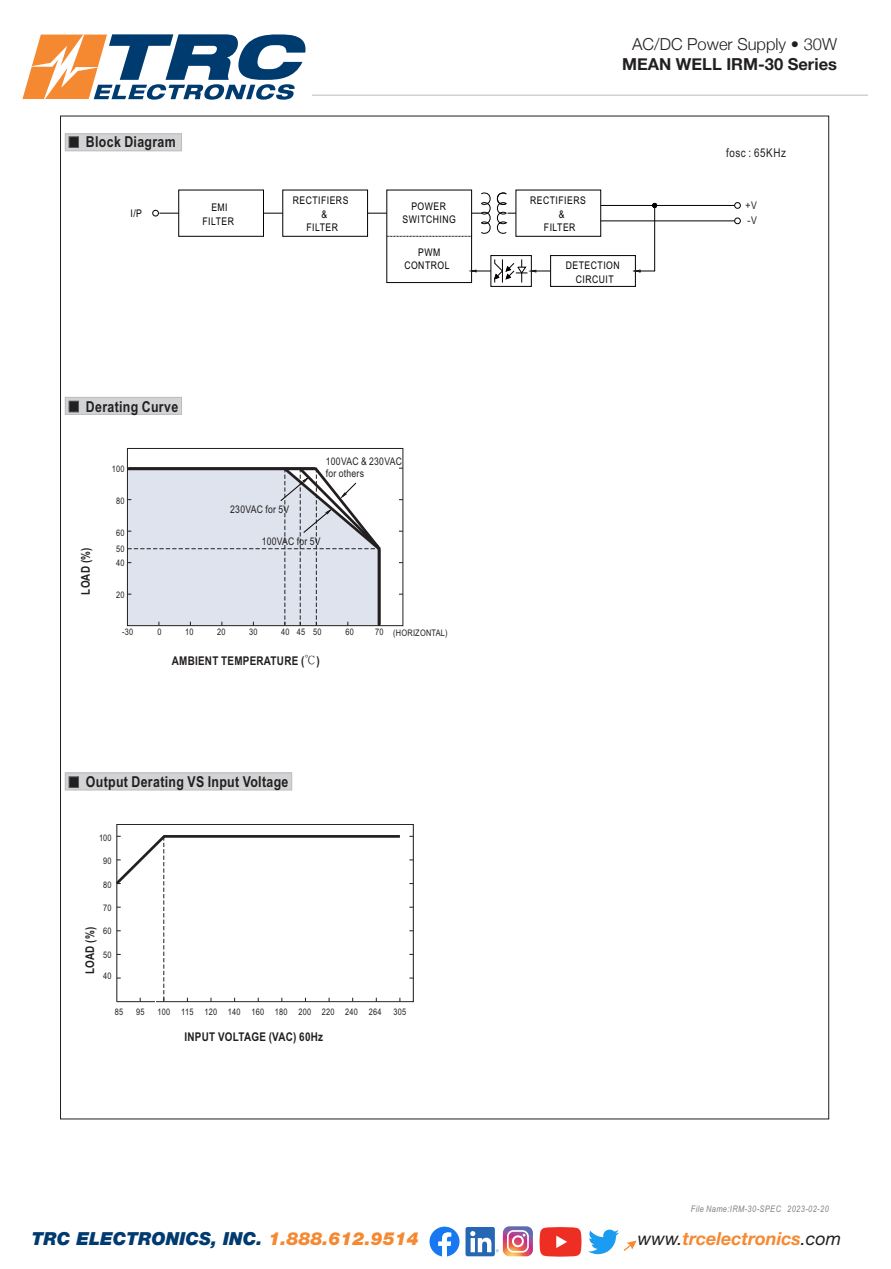
<style>
.page{position:relative;width:891px;height:1269px;background:#fff}
.page>*{position:absolute;margin:0;border:0;box-sizing:border-box;transform-origin:0 0}
.t1{font:italic 900 18px "Helvetica Neue LT Std";color:#003b70}
.t2{font:italic 700 18px "Helvetica Neue LT Std";color:#f58932}
.t3{font:300 16.5px "Helvetica Neue";color:#231f20}
.t4{font:700 16.5px "Helvetica Neue";color:#231f20}
.t5{font:700 15px "Arial Narrow";letter-spacing:.025em;color:#231f20}
.t6{font:700 12px "Arial Narrow";letter-spacing:.025em;color:#231f20}
.t7{font:12px "Arial Narrow";letter-spacing:.045em;color:#231f20}
.t8{font:500 12px "Inn Ming";color:#231f20}
.t9{font:10.5px/13.5px "Arial Narrow";letter-spacing:.045em;color:#050100;text-align:center}
.t10{font:10.5px/12px "Arial Narrow";letter-spacing:.025em;color:#231f20}
.t11{font:9px "Arial Narrow";letter-spacing:.025em;color:#231f20}
.t12{font:italic 9px "Arial Narrow";letter-spacing:.045em;color:#808285}
.s1{color:#f58932}
.s2{font-weight:400;color:#231f20}
</style>
<div class="page">
<hr style="left:312px;top:94px;width:556px;height:2px;background:#d3d0ce">
<div style="left:65px;top:134px;width:117px;height:17px;background:#d1d3d4"></div>
<div style="left:65px;top:134px;width:117px;height:17px;border:1px solid #bbbdc0"></div>
<div style="left:69px;top:137px;width:10px;height:11px;background:#231f20"></div>
<div style="left:69px;top:137px;width:10px;height:11px;border:1px solid #58595b"></div>
<div style="left:65px;top:773px;width:227px;height:17px;background:#d1d3d4"></div>
<div style="left:65px;top:773px;width:227px;height:17px;border:1px solid #bbbdc0"></div>
<div style="left:69px;top:777px;width:10px;height:11px;background:#231f20"></div>
<div style="left:69px;top:777px;width:10px;height:11px;border:1px solid #58595b"></div>
<div style="left:65px;top:397px;width:117px;height:17px;background:#d1d3d4"></div>
<div style="left:65px;top:397px;width:117px;height:18px;border:1px solid #bbbdc0"></div>
<div style="left:69px;top:401px;width:10px;height:11px;background:#231f20"></div>
<div style="left:69px;top:401px;width:10px;height:11px;border:1px solid #58595b"></div>
<hr style="left:601px;top:221px;width:134px;height:1px;background:#050100">
<hr style="left:601px;top:205px;width:133px;height:1px;background:#050100">
<svg style="left:152px;top:210px;width:27px;height:6px"></svg>
<svg style="left:263px;top:213px;width:20px;height:1px"></svg>
<div style="left:491px;top:255px;width:40px;height:32px;border:1px solid #050100"></div>
<div style="left:550px;top:255px;width:86px;height:32px;border:1px solid #050100"></div>
<svg style="left:734px;top:218px;width:7px;height:6px"></svg>
<svg style="left:734px;top:202px;width:7px;height:7px"></svg>
<svg style="left:368px;top:191px;width:183px;height:92px"></svg>
<svg style="left:634px;top:203px;width:23px;height:69px"></svg>
<svg style="left:116px;top:832px;width:1px;height:170px"></svg>
<svg style="left:117px;top:824px;width:297px;height:178px"></svg>
<svg style="left:127px;top:464px;width:256px;height:162px"></svg>
<svg style="left:430px;top:1227px;width:30px;height:30px"></svg>
<svg style="left:540px;top:1227px;width:42px;height:30px"></svg>
<svg style="left:588px;top:1229px;width:49px;height:25px"></svg>
<div style="left:466px;top:1227px;width:29px;height:29px;background:#2567b3;border-radius:2px"></div>
<svg style="left:470px;top:1226px;width:63px;height:30px"></svg>
<svg style="left:22px;top:34px;width:284px;height:66px"></svg>
<p class="t5" style="left:86px;top:136px;width:91px">Block Diagram</p>
<p class="t9" style="left:131px;top:208px;width:13px">I/P</p>
<p class="t9" style="left:211px;top:202px;width:18px">EMI</p>
<p class="t9" style="left:202px;top:215px;width:33px">FILTER</p>
<p class="t3" style="left:632px;top:31px;width:206px">AC/DC Power Supply • 30W</p>
<p class="t4" style="left:622px;top:51px;width:216px">MEAN WELL IRM-30 Series</p>
<p class="t7" style="left:726px;top:148px;width:61px">fosc : 65KHz</p>
<p class="t9" style="left:321px;top:195px;width:28px;text-align:left;text-indent:-29px">RECTIFIERS &amp;</p>
<p class="t9" style="left:530px;top:195px;width:57px">RECTIFIERS</p>
<p class="t10" style="left:745px;top:200px;width:13px">+V</p>
<p class="t9" style="left:411px;top:201px;width:36px">POWER</p>
<p class="t9" style="left:544px;top:209px;width:33px">&amp;<br>FILTER</p>
<p class="t9" style="left:403px;top:214px;width:55px">SWITCHING</p>
<p class="t10" style="left:748px;top:216px;width:11px">-V</p>
<p class="t9" style="left:307px;top:222px;width:33px">FILTER</p>
<p class="t9" style="left:418px;top:246px;width:24px">PWM</p>
<p class="t9" style="left:404px;top:260px;width:47px">CONTROL</p>
<p class="t9" style="left:566px;top:260px;width:55px">DETECTION<br>CIRCUIT</p>
<p class="t5" style="left:86px;top:401px;width:94px">Derating Curve</p>
<p class="t11" style="left:112px;top:465px;width:14px">100</p>
<p class="t11" style="left:116px;top:497px;width:10px">80</p>
<p class="t6" style="left:81px;top:595px;width:49px;rotate:-90deg">LOAD (%)</p>
<p class="t11" style="left:116px;top:529px;width:10px">60</p>
<p class="t11" style="left:116px;top:545px;width:10px">50</p>
<p class="t11" style="left:116px;top:559px;width:10px">40</p>
<p class="t11" style="left:116px;top:591px;width:10px">20</p>
<p class="t10" style="left:326px;top:456px;width:78px">100VAC &amp; 230VAC for others</p>
<p class="t10" style="left:230px;top:505px;width:60px">230VAC for 5V</p>
<p class="t10" style="left:262px;top:537px;width:60px">100VAC for 5V</p>
<p class="t11" style="left:122px;top:629px;width:13px">-30</p>
<p class="t11" style="left:158px;top:629px;width:6px">0</p>
<p class="t11" style="left:185px;top:629px;width:10px">10</p>
<p class="t11" style="left:217px;top:629px;width:10px">20</p>
<p class="t11" style="left:249px;top:629px;width:10px">30</p>
<p class="t11" style="left:281px;top:629px;width:42px">40 45 50</p>
<p class="t11" style="left:345px;top:629px;width:10px">60</p>
<p class="t11" style="left:375px;top:629px;width:74px">70 (HORIZONTAL)</p>
<p class="t8" style="left:304px;top:655px;width:14px">℃</p>
<p class="t6" style="left:172px;top:657px;width:149px">AMBIENT TEMPERATURE ( )</p>
<p class="t5" style="left:86px;top:776px;width:204px">Output Derating VS Input Voltage</p>
<p class="t11" style="left:99px;top:834px;width:14px">100</p>
<p class="t11" style="left:103px;top:858px;width:10px">90</p>
<p class="t11" style="left:103px;top:881px;width:10px">80</p>
<p class="t11" style="left:103px;top:904px;width:10px">70</p>
<p class="t11" style="left:103px;top:928px;width:10px">60</p>
<p class="t11" style="left:103px;top:951px;width:10px">50</p>
<p class="t11" style="left:103px;top:973px;width:10px">40</p>
<p class="t6" style="left:85px;top:974px;width:49px;rotate:-90deg">LOAD (%)</p>
<p class="t11" style="left:115px;top:1008px;width:10px">85</p>
<p class="t11" style="left:158px;top:1008px;width:14px">100</p>
<p class="t11" style="left:136px;top:1008px;width:10px">95</p>
<p class="t11" style="left:181px;top:1008px;width:155px">115 120 140 160 180 200 220</p>
<p class="t11" style="left:369px;top:1008px;width:14px">264</p>
<p class="t11" style="left:345px;top:1008px;width:14px">240</p>
<p class="t6" style="left:185px;top:1032px;width:140px">INPUT VOLTAGE (VAC) 60Hz</p>
<p class="t11" style="left:394px;top:1008px;width:14px">305</p>
<p class="t12" style="left:691px;top:1203px;width:140px">File Name:IRM-30-SPEC 2023-02-20</p>
<p class="t1" style="left:32px;top:1227px;width:388px">TRC ELECTRONICS, INC. <span class="s1">1.888.612.9514</span></p>
<p class="t2" style="left:638px;top:1227px;width:205px"><span class="s2">www.</span>trcelectronics<span class="s2">.com</span></p>
</div>
